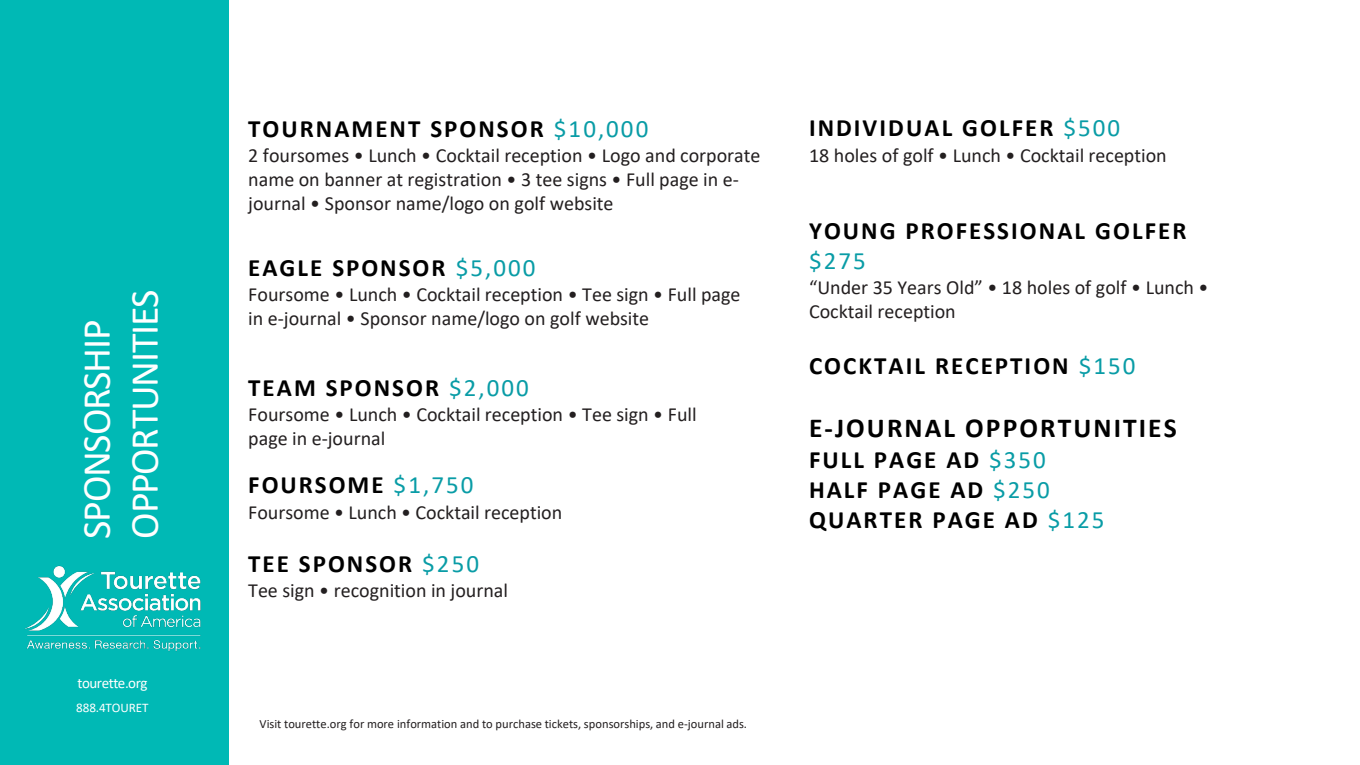
<style>
.page{position:relative;width:1360px;height:765px;background:#fff}
.page>*{position:absolute;margin:0;border:0;box-sizing:border-box;transform-origin:0 0}
.t1{font:40px/48px "Calibri";letter-spacing:-.03em;color:#fff}
.t2{font:700 27.5px "Calibri";letter-spacing:.075em;color:#000}
.t3{font:700 25px/30px "Calibri";letter-spacing:.08em;color:#000}
.t4{font:25px "Calibri";color:#099ca6}
.t5{font:20px/24px "Calibri";color:#231f20}
.t6{font:15px "Calibri";letter-spacing:-.03em;color:#fff}
.t7{font:13.12px "Calibri";letter-spacing:-.01em;color:#fff}
.t8{font:12.5px "Calibri";color:#231f20}
.s1{font-weight:400;color:#099ca6}
</style>
<div class="page">
<div style="left:0;top:0;width:229px;height:765px;background:#00b9b5"></div>
<img style="left:25px;top:565px;width:176px;height:87px">
<h1 class="t1" style="left:75px;top:539px;width:250px;rotate:-90deg">SPONSORSHIP<br>OPPORTUNITIES</h1>
<p class="t6" style="left:78px;top:677px;width:72px">tourette.org</p>
<p class="t7" style="left:76px;top:702px;width:74px">888.4TOURET</p>
<p class="t3" style="left:248px;top:115px;width:402px">TOURNAMENT SPONSOR <span class="s1">$10,000</span></p>
<p class="t5" style="left:248px;top:144px;width:514px">2 foursomes • Lunch • Cocktail reception • Logo and corporate name on banner at registration • 3 tee signs • Full page in e&shy;journal • Sponsor name/logo on golf website</p>
<p class="t3" style="left:248px;top:254px;width:289px">EAGLE SPONSOR <span class="s1">$5,000</span></p>
<p class="t5" style="left:248px;top:283px;width:494px">Foursome • Lunch • Cocktail reception • Tee sign • Full page in e-journal • Sponsor name/logo on golf website</p>
<p class="t3" style="left:248px;top:375px;width:282px">TEAM SPONSOR <span class="s1">$2,000</span></p>
<p class="t5" style="left:248px;top:404px;width:450px">Foursome • Lunch • Cocktail reception • Tee sign • Full page in e-journal</p>
<p class="t3" style="left:248px;top:472px;width:227px">FOURSOME <span class="s1">$1,750</span></p>
<p class="t5" style="left:248px;top:500px;width:316px">Foursome • Lunch • Cocktail reception</p>
<p class="t3" style="left:248px;top:551px;width:232px">TEE SPONSOR <span class="s1">$250</span></p>
<p class="t5" style="left:248px;top:579px;width:261px">Tee sign • recognition in journal</p>
<p class="t8" style="left:260px;top:719px;width:489px">Visit tourette.org for more information and to purchase tickets, sponsorships, and e-journal ads.</p>
<p class="t3" style="left:809px;top:115px;width:313px">INDIVIDUAL GOLFER <span class="s1">$500</span></p>
<p class="t5" style="left:809px;top:144px;width:359px">18 holes of golf • Lunch • Cocktail reception</p>
<p class="t3" style="left:809px;top:218px;width:379px">YOUNG PROFESSIONAL GOLFER</p>
<p class="t4" style="left:809px;top:251px;width:58px">$275</p>
<p class="t5" style="left:809px;top:277px;width:401px">“Under 35 Years Old” • 18 holes of golf • Lunch •<br>Cocktail reception</p>
<p class="t3" style="left:809px;top:353px;width:328px">COCKTAIL RECEPTION <span class="s1">$150</span></p>
<h2 class="t2" style="left:809px;top:418px;width:369px">E-JOURNAL OPPORTUNITIES</h2>
<p class="t3" style="left:809px;top:446px;width:297px">FULL PAGE AD <span class="s1">$350<br></span>HALF PAGE AD <span class="s1">$250<br></span>QUARTER PAGE AD <span class="s1">$125</span></p>
</div>
